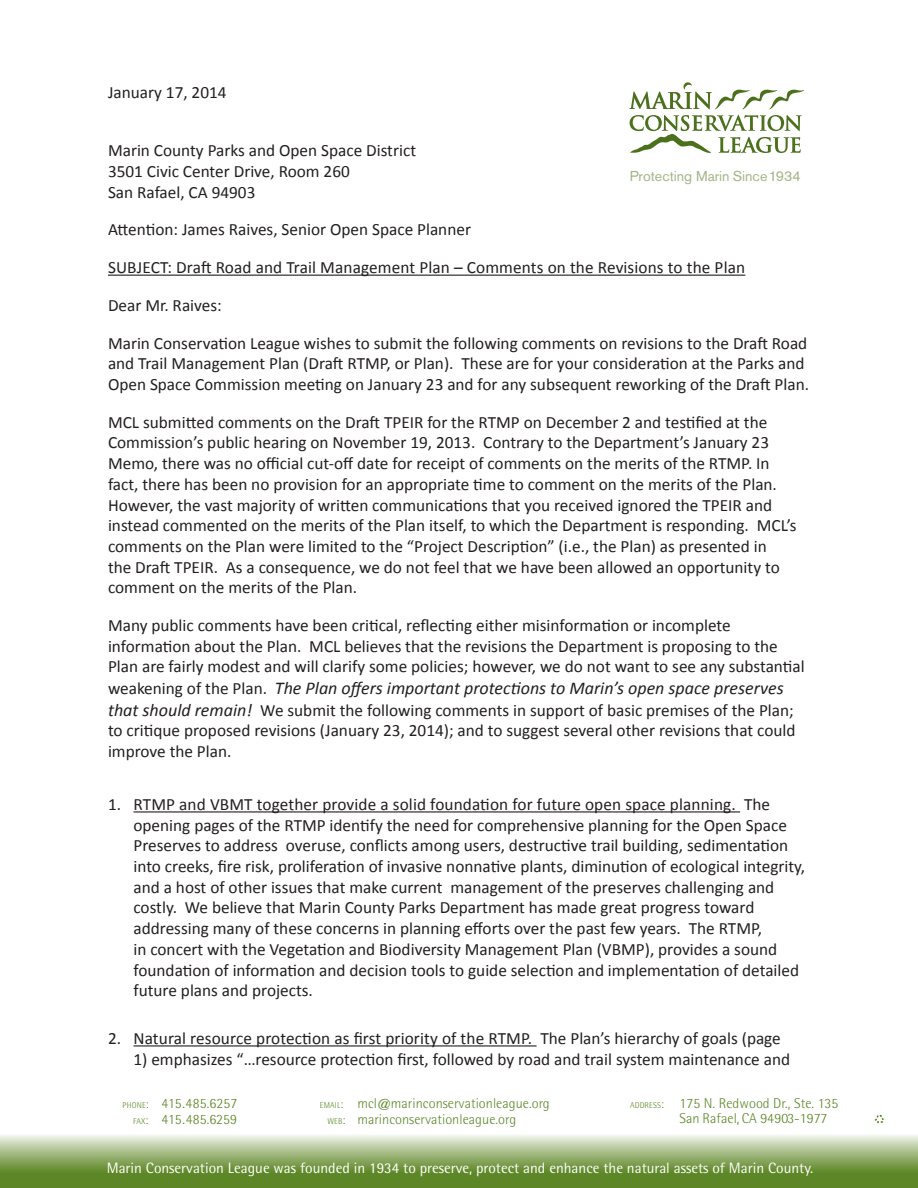
<style>
.page{position:relative;width:918px;height:1188px;background:#fff}
.page>*{position:absolute;margin:0;border:0;box-sizing:border-box;transform-origin:0 0}
.Body{font:italic 18px "Calibri";color:#231f20}
.Body-2{font:17.25px/20.7px "Calibri";color:#231f20}
.Numbers{font:17.25px/20.7px "Calibri";color:#231f20}
.t1{font:15px "Rotis Semi Sans Std";color:#fff}
.t2{font:300 14.25px "Rotis Semi Sans Std";letter-spacing:.005em;color:#5c8727}
.t3{font:14.25px "Akzidenz Grotesk BE";color:#a2b585}
.s1{font-style:normal;font-size:17.25px}
.s2{font-style:italic;font-size:18px}
.s3{font-size:8.4px}
.s4{font-size:12px}
</style>
<div class="page">
<svg style="left:629px;top:82px;width:175px;height:71px"></svg>
<svg style="left:0;top:1135px;width:918px;height:53px;background:#8fab69"></svg>
<svg style="left:875px;top:1114px;width:10px;height:10px"></svg>
<hr style="left:108px;top:275px;width:637px;height:1px;background:#231f20">
<hr style="left:134px;top:811px;width:606px;height:2px;background:#231f20">
<hr style="left:134px;top:1045px;width:403px;height:2px;background:#231f20">
<p class="Body-2" style="left:108px;top:82px;width:120px">January 17, 2014</p>
<p class="Body-2" style="left:108px;top:140px;width:310px">Marin County Parks and Open Space District<br>3501 Civic Center Drive, Room 260<br>San Rafael, CA 94903</p>
<p class="Body-2" style="left:108px;top:219px;width:365px">Attention: James Raives, Senior Open Space Planner</p>
<p class="Body-2" style="left:108px;top:257px;width:639px">SUBJECT: Draft Road and Trail Management Plan – Comments on the Revisions to the Plan</p>
<p class="Body-2" style="left:108px;top:295px;width:115px">Dear Mr. Raives:</p>
<p class="Body-2" style="left:108px;top:333px;width:703px">Marin Conservation League wishes to submit the following comments on revisions to the Draft Road and Trail Management Plan (Draft RTMP, or Plan). These are for your consideration at the Parks and<br>Open Space Commission meeting on January 23 and for any subsequent reworking of the Draft Plan.</p>
<p class="Body-2" style="left:108px;top:412px;width:690px">MCL submitted comments on the Draft TPEIR for the RTMP on December 2 and testified at the Commission’s public hearing on November 19, 2013. Contrary to the Department’s January 23<br>Memo, there was no official cut-off date for receipt of comments on the merits of the RTMP. In fact, there has been no provision for an appropriate time to comment on the merits of the Plan.<br>However, the vast majority of written communications that you received ignored the TPEIR and instead commented on the merits of the Plan itself, to which the Department is responding. MCL’s comments on the Plan were limited to the “Project Description” (i.e., the Plan) as presented in<br>the Draft TPEIR. As a consequence, we do not feel that we have been allowed an opportunity to comment on the merits of the Plan.</p>
<p class="Body-2" style="left:108px;top:615px;width:698px">Many public comments have been critical, reflecting either misinformation or incomplete information about the Plan. MCL believes that the revisions the Department is proposing to the<br>Plan are fairly modest and will clarify some policies; however, we do not want to see any substantial</p>
<p class="Body" style="left:108px;top:676px;width:677px"><span class="s1">weakening of the Plan.</span> The Plan offers important protections to Marin’s open space preserves</p>
<p class="Body-2" style="left:108px;top:700px;width:689px;text-align:justify"><span class="s2">that should remain!</span> We submit the following comments in support of basic premises of the Plan; to critique proposed revisions (January 23, 2014); and to suggest several other revisions that could improve the Plan.</p>
<p class="Numbers" style="left:134px;top:794px;width:673px;text-indent:-26px">1. RTMP and VBMT together provide a solid foundation for future open space planning. The opening pages of the RTMP identify the need for comprehensive planning for the Open Space Preserves to address overuse, conflicts among users, destructive trail building, sedimentation into creeks, fire risk, proliferation of invasive nonnative plants, diminution of ecological integrity, and a host of other issues that make current management of the preserves challenging and costly. We believe that Marin County Parks Department has made great progress toward addressing many of these concerns in planning efforts over the past few years. The RTMP,<br>in concert with the Vegetation and Biodiversity Management Plan (VBMP), provides a sound foundation of information and decision tools to guide selection and implementation of detailed future plans and projects.</p>
<p class="Numbers" style="left:108px;top:1028px;width:674px">2. Natural resource protection as first priority of the RTMP. The Plan’s hierarchy of goals (page</p>
<p class="Numbers" style="left:134px;top:1049px;width:658px">1) emphasizes “…resource protection first, followed by road and trail system maintenance and</p>
<p class="t3" style="left:630px;top:167px;width:173px">Protecting Marin Since 1934</p>
<p class="t2" style="left:630px;top:1095px;width:210px"><span class="s3">ADDRESS</span><span class="s4">:</span> 175 N. Redwood Dr., Ste. 135</p>
<p class="t2" style="left:680px;top:1110px;width:149px">San Rafael, CA 94903-1977</p>
<p class="t2" style="left:320px;top:1095px;width:231px"><span class="s3">EMAIL</span><span class="s4">:</span> mcl@marinconservationleague.org</p>
<p class="t2" style="left:327px;top:1111px;width:190px"><span class="s3">WEB</span><span class="s4">:</span> marinconservationleague.org</p>
<p class="t2" style="left:123px;top:1095px;width:116px"><span class="s3">PHONE</span><span class="s4">:</span> 415.485.6257</p>
<p class="t2" style="left:133px;top:1111px;width:105px"><span class="s3">FAX</span><span class="s4">:</span> 415.485.6259</p>
<p class="t1" style="left:107px;top:1159px;width:708px">Marin Conservation League was founded in 1934 to preserve, protect and enhance the natural assets of Marin County.</p>
</div>
